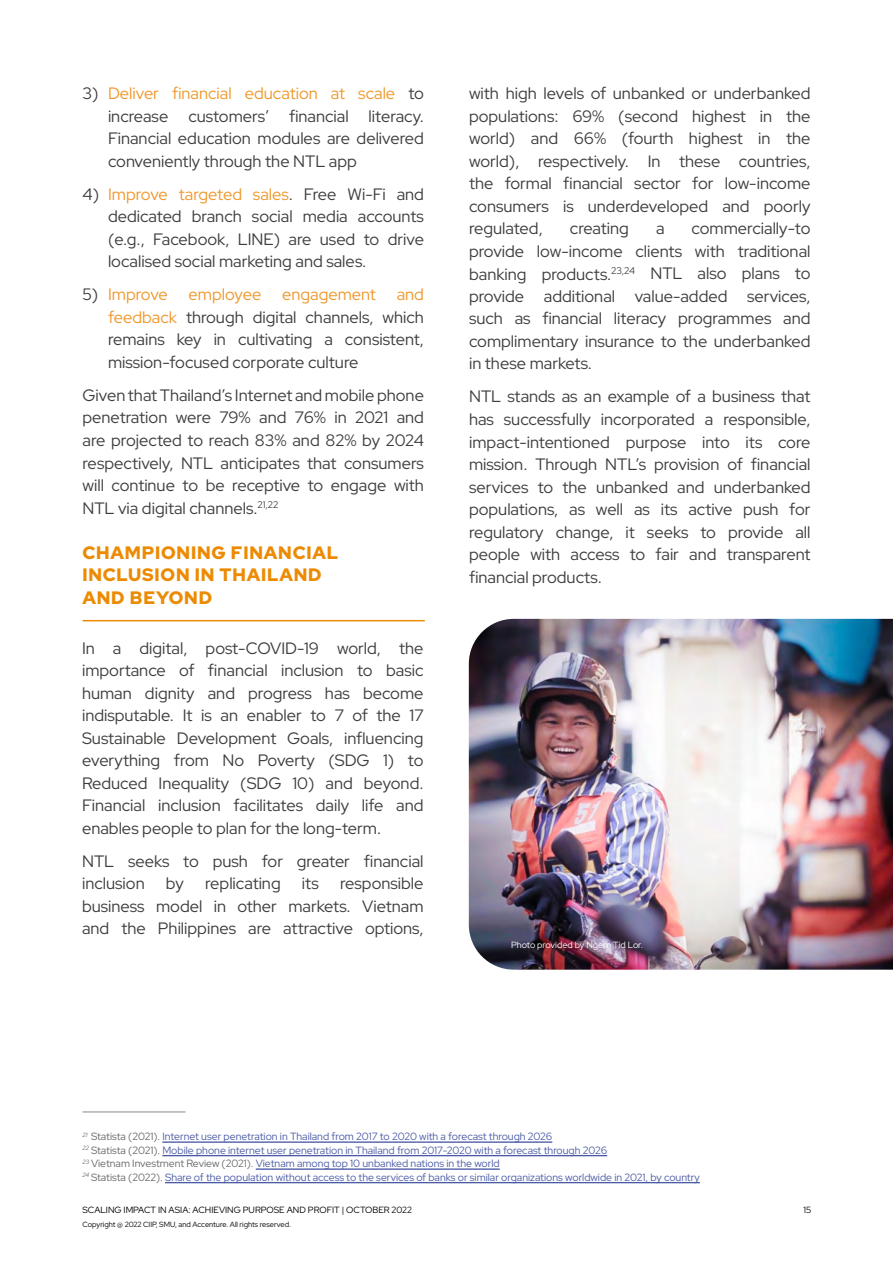
<style>
.page{position:relative;width:893px;height:1263px;background:#fff}
.page>*{position:absolute;margin:0;border:0;box-sizing:border-box;transform-origin:0 0}
.t1{font:300 18px/22.5px "Red Hat Display";letter-spacing:.045em;color:#ec8b03}
.t2{font:300 16.5px/22.5px "Red Hat Display";color:#3c3c3b;text-align:justify}
.t3{font:300 16.5px "Red Hat Display";color:#ef972a}
.t4{font:300 10.5px/13.5px "Red Hat Display";color:#4a5aa5}
.t5{font:300 9px "Red Hat Display";color:#000}
.t6{font:300 9px "Red Hat Display";color:#fff}
.t7{font:300 7.5px "Red Hat Display";color:#000}
.s1{color:#ef972a}
.s2{color:#3c3c3b}
.s3{color:#676767}
</style>
<div class="page">
<hr style="left:82px;top:620px;width:343px;height:1px;background:#ec8b03">
<hr style="left:162px;top:1141px;width:390px;height:2px;background:#4a5aa5">
<hr style="left:162px;top:1155px;width:445px;height:1px;background:#4a5aa5">
<hr style="left:256px;top:1168px;width:244px;height:2px;background:#4a5aa5">
<hr style="left:165px;top:1182px;width:535px;height:1px;background:#4a5aa5">
<hr style="left:82px;top:1111px;width:103px;height:1px;background:#97968d">
<img style="left:469px;top:619px;width:424px;height:351px">
<p class="t2" style="left:108px;top:82px;width:317px;text-indent:-26px">3) <span class="s1">Deliver financial education at scale</span> to increase customers’ financial literacy.<br>Financial education modules are delivered conveniently through the NTL app</p>
<p class="t2" style="left:108px;top:182px;width:317px;text-indent:-26px">4) <span class="s1">Improve targeted sales</span>. Free Wi-Fi and dedicated branch social media accounts (e.g., Facebook, LINE) are used to drive localised social marketing and sales.</p>
<p class="t3" style="left:82px;top:284px;width:87px"><span class="s2">5)</span> Improve</p>
<p class="t3" style="left:189px;top:284px;width:74px">employee</p>
<p class="t3" style="left:282px;top:284px;width:95px">engagement</p>
<p class="t2" style="left:108px;top:283px;width:317px;text-indent:289px"><span class="s1">and feedback</span> through digital channels, which remains key in cultivating a consistent, mission-focused corporate culture</p>
<p class="t2" style="left:82px;top:384px;width:343px">Given that Thailand’s Internet and mobile phone penetration were 79% and 76% in 2021 and are projected to reach 83% and 82% by 2024 respectively, NTL anticipates that consumers will continue to be receptive to engage with NTL via digital channels.<sup>21,22</sup></p>
<p class="t1" style="left:82px;top:541px;width:257px">CHAMPIONING FINANCIAL<br>INCLUSION IN THAILAND<br>AND BEYOND</p>
<p class="t2" style="left:82px;top:636px;width:343px">In a digital, post-COVID-19 world, the importance of financial inclusion to basic human dignity and progress has become indisputable. It is an enabler to 7 of the 17<br>Sustainable Development Goals, influencing everything from No Poverty (SDG 1) to Reduced Inequality (SDG 10) and beyond.<br>Financial inclusion facilitates daily life and enables people to plan for the long-term.</p>
<p class="t2" style="left:82px;top:849px;width:343px">NTL seeks to push for greater financial inclusion</p>
<p class="t2" style="left:82px;top:872px;width:343px;text-indent:258px">responsible business model in other markets. Vietnam and the Philippines are attractive options,</p>
<p class="t2" style="left:166px;top:872px;width:19px">by</p>
<p class="t2" style="left:205px;top:872px;width:77px">replicating</p>
<p class="t2" style="left:302px;top:872px;width:18px">its</p>
<p class="t2" style="left:469px;top:82px;width:343px">with high levels of unbanked or underbanked populations: 69% (second highest in the world) and 66% (fourth highest in the world), respectively. In these countries, the formal financial sector for low-income consumers is underdeveloped and poorly regulated,</p>
<p class="t2" style="left:469px;top:217px;width:343px;text-indent:223px">commercially-to provide low-income clients with traditional banking products.<sup>23,24</sup> NTL also plans to provide additional value-added services, such as financial literacy programmes and complimentary insurance to the underbanked in these markets.</p>
<p class="t2" style="left:469px;top:385px;width:343px">NTL stands as an example of a business that has successfully incorporated a responsible, impact-intentioned purpose into its core mission. Through NTL’s provision of financial services to the unbanked and underbanked populations, as well as its active push for regulatory change, it seeks to provide all people with access to fair and transparent financial products.</p>
<p class="t2" style="left:570px;top:217px;width:61px">creating</p>
<p class="t2" style="left:656px;top:217px;width:10px">a</p>
<p class="t6" style="left:511px;top:939px;width:133px">Photo provided by Ngern Tid Lor.</p>
<p class="t4" style="left:82px;top:1129px;width:619px"><sup>21</sup> <span class="s3">Statista (2021).</span> Internet user penetration in Thailand from 2017 to 2020 with a forecast through 2026<br><sup>22</sup> <span class="s3">Statista (2021).</span> Mobile phone internet user penetration in Thailand from 2017-2020 with a forecast through 2026<br><sup>23</sup> <span class="s3">Vietnam Investment Review (2021).</span> Vietnam among top 10 unbanked nations in the world<br><sup>24</sup> <span class="s3">Statista (2022).</span> Share of the population without access to the services of banks or similar organizations worldwide in 2021, by country</p>
<p class="t5" style="left:82px;top:1204px;width:331px">SCALING IMPACT IN ASIA: ACHIEVING PURPOSE AND PROFIT | OCTOBER 2022</p>
<p class="t5" style="left:804px;top:1204px;width:9px">15</p>
<p class="t7" style="left:82px;top:1220px;width:210px">Copyright @ 2022 CIIP, SMU, and Accenture. All rights reserved.</p>
</div>
